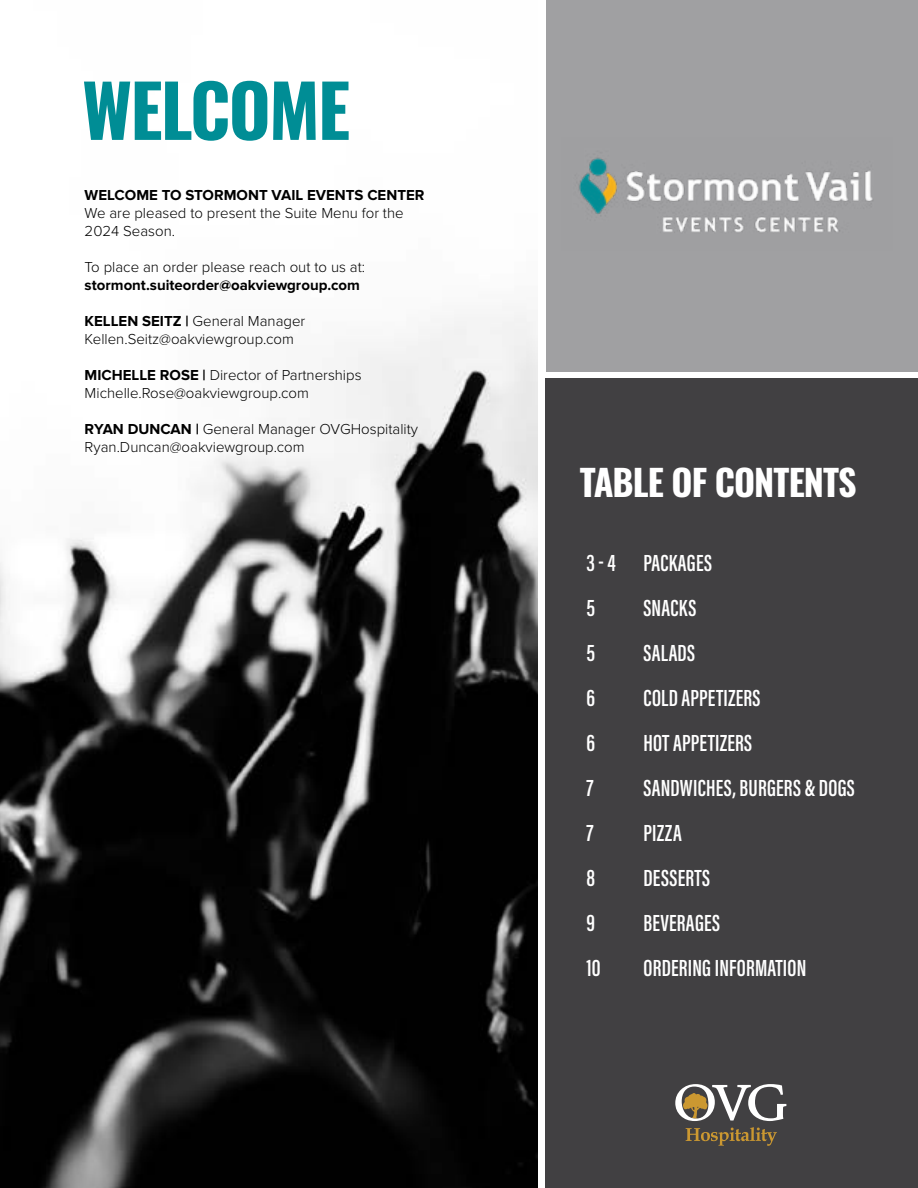
<style>
.page{position:relative;width:918px;height:1188px;background:#fff}
.page>*{position:absolute;margin:0;border:0;box-sizing:border-box;transform-origin:0 0}
.t1{font:700 72px "Oswald";letter-spacing:-.025em;color:#008d95}
.t2{font:700 36px "Oswald";letter-spacing:-.025em;color:#fff}
.t3{font:24px/45px "Acumin Variable Concept";letter-spacing:.01em;color:#fff}
.t4{font:300 15px/18px "Proxima Nova";color:#000}
.t5{font:700 15px "Proxima Nova";color:#000}
.s1{font-weight:700}
</style>
<div class="page">
<img style="left:0;top:312px;width:538px;height:876px">
<div style="left:545px;top:378px;width:373px;height:810px;background:#414042"></div>
<div style="left:546px;top:0;width:372px;height:371px;background:#a0a0a2"></div>
<svg style="left:675px;top:1084px;width:111px;height:37px"></svg>
<svg style="left:686px;top:1127px;width:91px;height:19px"></svg>
<img style="left:579px;top:157px;width:294px;height:75px">
<h1 class="t1" style="left:82px;top:73px;width:270px">WELCOME</h1>
<p class="t5" style="left:85px;top:186px;width:341px">WELCOME TO STORMONT VAIL EVENTS CENTER</p>
<p class="t4" style="left:85px;top:203px;width:321px">We are pleased to present the Suite Menu for the<br>2024 Season.</p>
<p class="t4" style="left:85px;top:257px;width:282px">To place an order please reach out to us at:</p>
<p class="t5" style="left:85px;top:276px;width:277px">stormont.suiteorder@oakviewgroup.com</p>
<p class="t4" style="left:85px;top:311px;width:222px"><span class="s1">KELLEN SEITZ |</span> General Manager<br>Kellen.Seitz@oakviewgroup.com</p>
<p class="t4" style="left:85px;top:365px;width:278px"><span class="s1">MICHELLE ROSE |</span> Director of Partnerships<br>Michelle.Rose@oakviewgroup.com</p>
<p class="t4" style="left:85px;top:419px;width:335px"><span class="s1">RYAN DUNCAN |</span> General Manager OVGHospitality<br>Ryan.Duncan@oakviewgroup.com</p>
<h2 class="t2" style="left:580px;top:463px;width:278px">TABLE OF CONTENTS</h2>
<h3 class="t3" style="left:586px;top:540px;width:127px">3 - 4 PACKAGES<br>5</h3>
<h3 class="t3" style="left:644px;top:585px;width:54px">SNACKS</h3>
<h3 class="t3" style="left:586px;top:630px;width:10px">5</h3>
<h3 class="t3" style="left:644px;top:630px;width:53px">SALADS</h3>
<h3 class="t3" style="left:586px;top:675px;width:10px">6</h3>
<h3 class="t3" style="left:644px;top:675px;width:119px">COLD APPETIZERS</h3>
<h3 class="t3" style="left:586px;top:720px;width:10px">6</h3>
<h3 class="t3" style="left:644px;top:720px;width:110px">HOT APPETIZERS</h3>
<h3 class="t3" style="left:586px;top:765px;width:9px">7</h3>
<h3 class="t3" style="left:644px;top:765px;width:213px">SANDWICHES, BURGERS &amp; DOGS</h3>
<h3 class="t3" style="left:586px;top:810px;width:9px">7</h3>
<h3 class="t3" style="left:644px;top:810px;width:40px">PIZZA</h3>
<h3 class="t3" style="left:586px;top:855px;width:10px">8</h3>
<h3 class="t3" style="left:644px;top:855px;width:68px">DESSERTS</h3>
<h3 class="t3" style="left:586px;top:900px;width:10px">9</h3>
<h3 class="t3" style="left:644px;top:900px;width:78px">BEVERAGES</h3>
<h3 class="t3" style="left:586px;top:945px;width:16px">10</h3>
<h3 class="t3" style="left:644px;top:945px;width:164px">ORDERING INFORMATION</h3>
</div>
